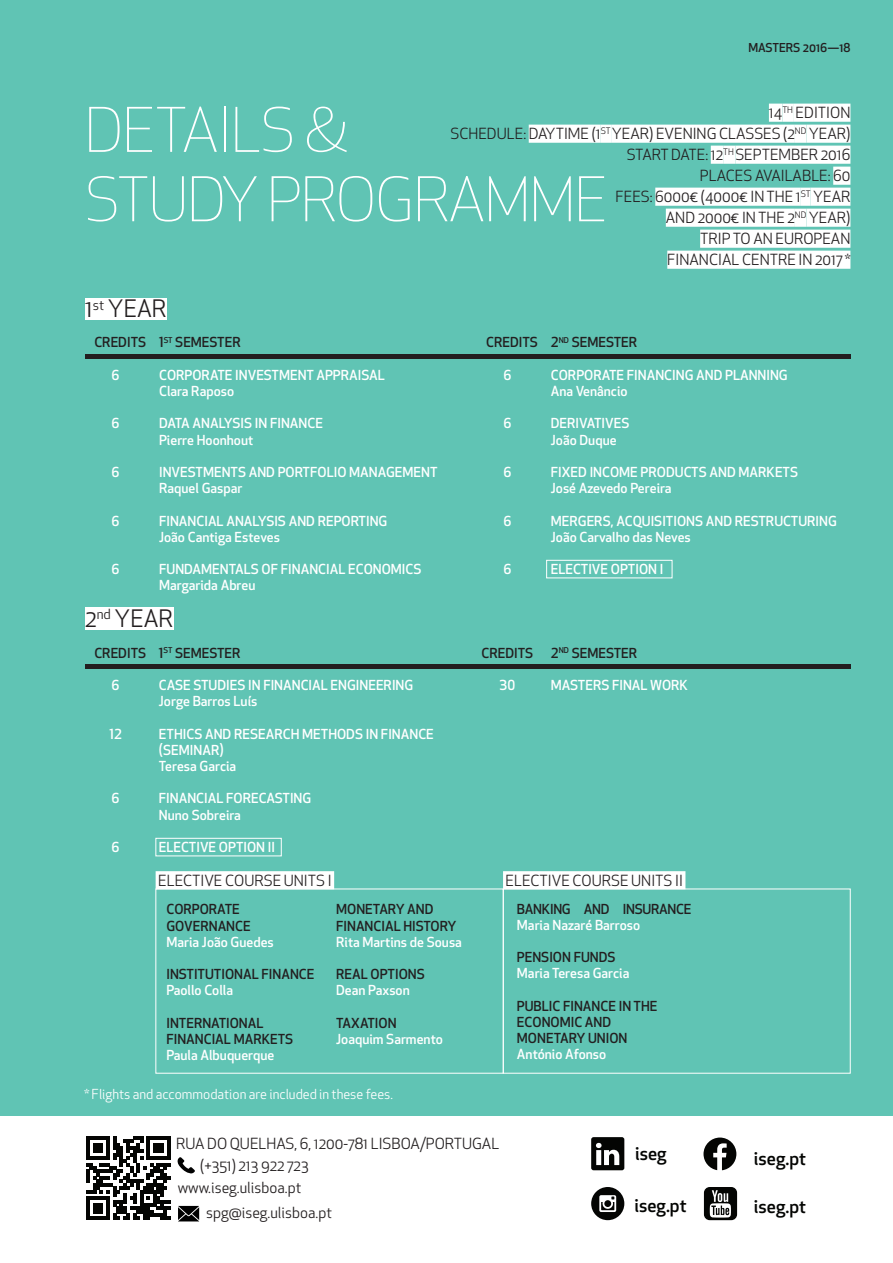
<style>
.page{position:relative;width:893px;height:1263px;background:#60c4b4}
.page>*{position:absolute;margin:0;border:0;box-sizing:border-box;transform-origin:0 0}
.t1{font:300 60px "Apex New";color:#fff}
.t2{font:23.55px "Apex New";color:#231f20}
.t3{font:500 18px "Apex New";color:#040503}
.t4{font:15px "Apex New";color:#231f20}
.t5{font:500 13.5px/16.2px "Apex New";color:#fff}
.t6{font:500 13.5px/16.2px "Apex New";color:#231f20}
.t7{font:13.5px "Apex New";color:#fff}
.t8{font:500 13.5px "Apex New";letter-spacing:-.02em;color:#231f20}
.t9{font:500 12px "Apex New";color:#231f20}
.s1{color:#fff}
</style>
<div class="page">
<div style="left:769px;top:104px;width:13px;height:18px;background:#fff"></div>
<div style="left:782px;top:104px;width:11px;height:18px;background:#fff"></div>
<div style="left:793px;top:104px;width:57px;height:18px;background:#fff"></div>
<div style="left:529px;top:125px;width:72px;height:18px;background:#fff"></div>
<div style="left:601px;top:125px;width:11px;height:18px;background:#fff"></div>
<div style="left:612px;top:125px;width:183px;height:18px;background:#fff"></div>
<div style="left:795px;top:125px;width:11px;height:18px;background:#fff"></div>
<div style="left:806px;top:125px;width:44px;height:18px;background:#fff"></div>
<div style="left:711px;top:146px;width:12px;height:18px;background:#fff"></div>
<div style="left:723px;top:146px;width:12px;height:18px;background:#fff"></div>
<div style="left:735px;top:146px;width:115px;height:18px;background:#fff"></div>
<div style="left:833px;top:167px;width:17px;height:18px;background:#fff"></div>
<div style="left:655px;top:188px;width:146px;height:18px;background:#fff"></div>
<div style="left:801px;top:188px;width:10px;height:18px;background:#fff"></div>
<div style="left:811px;top:188px;width:39px;height:18px;background:#fff"></div>
<div style="left:666px;top:209px;width:129px;height:18px;background:#fff"></div>
<div style="left:795px;top:209px;width:11px;height:18px;background:#fff"></div>
<div style="left:806px;top:209px;width:44px;height:18px;background:#fff"></div>
<div style="left:700px;top:230px;width:150px;height:18px;background:#fff"></div>
<div style="left:667px;top:251px;width:183px;height:18px;background:#fff"></div>
<hr style="left:85px;top:355px;width:765px;height:4px;background:#231f20">
<div style="left:546px;top:560px;width:126px;height:18px;border:1px solid #fff"></div>
<div style="left:156px;top:871px;width:178px;height:18px;background:#fff"></div>
<div style="left:503px;top:871px;width:182px;height:18px;background:#fff"></div>
<div style="left:503px;top:889px;width:347px;height:184px;border:1px solid #fff"></div>
<div style="left:85px;top:298px;width:81px;height:21px;background:#fff"></div>
<div style="left:85px;top:664px;width:765px;height:5px;background:#231f20"></div>
<div style="left:156px;top:838px;width:125px;height:18px;border:1px solid #fff"></div>
<div style="left:85px;top:607px;width:88px;height:23px;background:#fff"></div>
<div style="left:0;top:1116px;width:893px;height:147px;background:#fff"></div>
<svg style="left:86px;top:1136px;width:84px;height:84px"></svg>
<svg style="left:591px;top:1187px;width:33px;height:33px"></svg>
<svg style="left:591px;top:1137px;width:33px;height:33px"></svg>
<svg style="left:704px;top:1187px;width:33px;height:33px"></svg>
<svg style="left:703px;top:1137px;width:33px;height:33px"></svg>
<svg style="left:178px;top:1157px;width:17px;height:17px"></svg>
<svg style="left:178px;top:1206px;width:21px;height:15px"></svg>
<p class="t9" style="left:748px;top:39px;width:104px">MASTERS 2016—18</p>
<p class="t4" style="left:769px;top:103px;width:83px">14<sup>TH</sup> EDITION</p>
<p class="t4" style="left:450px;top:124px;width:402px">SCHEDULE: DAYTIME (1<sup>ST</sup> YEAR) EVENING CLASSES (2<sup>ND</sup> YEAR)</p>
<p class="t4" style="left:627px;top:145px;width:225px">START DATE: 12<sup>TH</sup> SEPTEMBER 2016</p>
<p class="t4" style="left:700px;top:166px;width:152px">PLACES AVAILABLE: 60</p>
<p class="t4" style="left:616px;top:187px;width:236px">FEES: 6000€ (4000€ IN THE 1<sup>ST</sup> YEAR</p>
<p class="t4" style="left:666px;top:208px;width:186px">AND 2000€ IN THE 2<sup>ND</sup> YEAR)</p>
<p class="t4" style="left:700px;top:229px;width:152px">TRIP TO AN EUROPEAN</p>
<p class="t4" style="left:667px;top:250px;width:185px">FINANCIAL CENTRE IN 2017 *</p>
<p class="t1" style="left:85px;top:93px;width:265px">DETAILS &amp;</p>
<p class="t1" style="left:85px;top:162px;width:524px">STUDY PROGRAMME</p>
<p class="t2" style="left:85px;top:294px;width:83px">1<sup>st</sup> YEAR</p>
<p class="t6" style="left:94px;top:334px;width:53px">CREDITS</p>
<p class="t5" style="left:112px;top:366px;width:9px">6</p>
<p class="t5" style="left:112px;top:415px;width:9px">6</p>
<p class="t5" style="left:112px;top:464px;width:9px">6</p>
<p class="t5" style="left:112px;top:512px;width:9px">6</p>
<p class="t5" style="left:112px;top:561px;width:9px">6</p>
<p class="t6" style="left:159px;top:334px;width:83px">1<sup>ST</sup> SEMESTER</p>
<p class="t5" style="left:159px;top:366px;width:227px">CORPORATE INVESTMENT APPRAISAL</p>
<p class="t5" style="left:159px;top:383px;width:77px">Clara Raposo</p>
<p class="t5" style="left:159px;top:415px;width:165px">DATA ANALYSIS IN FINANCE</p>
<p class="t5" style="left:159px;top:431px;width:96px">Pierre Hoonhout</p>
<p class="t5" style="left:159px;top:464px;width:280px">INVESTMENTS AND PORTFOLIO MANAGEMENT</p>
<p class="t5" style="left:159px;top:480px;width:85px">Raquel Gaspar</p>
<p class="t5" style="left:159px;top:512px;width:230px">FINANCIAL ANALYSIS AND REPORTING</p>
<p class="t5" style="left:159px;top:528px;width:122px">João Cantiga Esteves</p>
<p class="t5" style="left:159px;top:561px;width:264px">FUNDAMENTALS OF FINANCIAL ECONOMICS</p>
<p class="t5" style="left:159px;top:577px;width:98px">Margarida Abreu</p>
<p class="t2" style="left:85px;top:604px;width:90px">2<sup>nd</sup> YEAR</p>
<p class="t6" style="left:94px;top:644px;width:53px">CREDITS</p>
<p class="t5" style="left:112px;top:677px;width:9px">6</p>
<p class="t5" style="left:109px;top:725px;width:14px">12</p>
<p class="t5" style="left:112px;top:790px;width:9px">6</p>
<p class="t5" style="left:112px;top:839px;width:9px">6</p>
<p class="t6" style="left:159px;top:644px;width:83px">1<sup>ST</sup> SEMESTER</p>
<p class="t5" style="left:159px;top:677px;width:256px">CASE STUDIES IN FINANCIAL ENGINEERING</p>
<p class="t5" style="left:159px;top:693px;width:100px">Jorge Barros Luís</p>
<p class="t5" style="left:159px;top:725px;width:276px">ETHICS AND RESEARCH METHODS IN FINANCE (SEMINAR)</p>
<p class="t5" style="left:159px;top:758px;width:79px">Teresa Garcia</p>
<p class="t5" style="left:159px;top:790px;width:154px">FINANCIAL FORECASTING</p>
<p class="t5" style="left:159px;top:806px;width:83px">Nuno Sobreira</p>
<p class="t5" style="left:159px;top:839px;width:118px">ELECTIVE OPTION II</p>
<p class="t6" style="left:486px;top:334px;width:53px">CREDITS</p>
<p class="t5" style="left:503px;top:366px;width:9px">6</p>
<p class="t5" style="left:503px;top:415px;width:9px">6</p>
<p class="t5" style="left:503px;top:464px;width:9px">6</p>
<p class="t5" style="left:503px;top:512px;width:9px">6</p>
<p class="t5" style="left:503px;top:561px;width:9px">6</p>
<p class="t6" style="left:551px;top:334px;width:88px">2<sup>ND</sup> SEMESTER</p>
<p class="t5" style="left:551px;top:366px;width:238px">CORPORATE FINANCING AND PLANNING</p>
<p class="t5" style="left:551px;top:383px;width:78px">Ana Venâncio</p>
<p class="t5" style="left:551px;top:415px;width:80px">DERIVATIVES</p>
<p class="t5" style="left:551px;top:431px;width:67px">João Duque</p>
<p class="t5" style="left:551px;top:464px;width:249px">FIXED INCOME PRODUCTS AND MARKETS</p>
<p class="t5" style="left:551px;top:480px;width:122px">José Azevedo Pereira</p>
<p class="t5" style="left:551px;top:512px;width:288px">MERGERS, ACQUISITIONS AND RESTRUCTURING</p>
<p class="t5" style="left:551px;top:528px;width:141px">João Carvalho das Neves</p>
<p class="t5" style="left:551px;top:561px;width:114px">ELECTIVE OPTION I</p>
<p class="t6" style="left:481px;top:644px;width:53px">CREDITS</p>
<p class="t5" style="left:499px;top:677px;width:17px">30</p>
<p class="t6" style="left:551px;top:644px;width:88px">2<sup>ND</sup> SEMESTER</p>
<p class="t5" style="left:551px;top:677px;width:139px">MASTERS FINAL WORK</p>
<p class="t4" style="left:158px;top:871px;width:175px">ELECTIVE COURSE UNITS I</p>
<p class="t4" style="left:506px;top:871px;width:179px">ELECTIVE COURSE UNITS II</p>
<p class="t6" style="left:166px;top:901px;width:86px">CORPORATE<br>GOVERNANCE</p>
<p class="t5" style="left:166px;top:933px;width:109px">Maria João Guedes</p>
<p class="t6" style="left:166px;top:966px;width:150px">INSTITUTIONAL FINANCE<br><span class="s1">Paollo Colla</span></p>
<p class="t6" style="left:166px;top:1014px;width:128px">INTERNATIONAL<br>FINANCIAL MARKETS</p>
<p class="t5" style="left:166px;top:1047px;width:110px">Paula Albuquerque</p>
<p class="t8" style="left:517px;top:900px;width:176px">BANKING AND INSURANCE</p>
<p class="t5" style="left:517px;top:916px;width:125px">Maria Nazaré Barroso</p>
<p class="t6" style="left:517px;top:949px;width:100px">PENSION FUNDS</p>
<p class="t5" style="left:517px;top:965px;width:114px">Maria Teresa Garcia</p>
<p class="t6" style="left:517px;top:997px;width:142px">PUBLIC FINANCE IN THE<br>ECONOMIC AND</p>
<p class="t6" style="left:517px;top:1030px;width:112px">MONETARY UNION</p>
<p class="t5" style="left:517px;top:1046px;width:91px">António Afonso</p>
<p class="t6" style="left:336px;top:901px;width:122px">MONETARY AND<br>FINANCIAL HISTORY</p>
<p class="t5" style="left:336px;top:933px;width:127px">Rita Martins de Sousa</p>
<p class="t6" style="left:336px;top:966px;width:90px">REAL OPTIONS</p>
<p class="t5" style="left:336px;top:982px;width:75px">Dean Paxson</p>
<p class="t6" style="left:336px;top:1014px;width:62px">TAXATION</p>
<p class="t5" style="left:336px;top:1031px;width:108px">Joaquim Sarmento</p>
<p class="t7" style="left:85px;top:1085px;width:310px">* Flights and accommodation are included in these fees.</p>
<p class="t4" style="left:176px;top:1134px;width:325px">RUA DO QUELHAS, 6, 1200-781 LISBOA/PORTUGAL</p>
<p class="t4" style="left:200px;top:1155px;width:110px">(+351) 213 922 723</p>
<p class="t4" style="left:178px;top:1178px;width:125px">www.iseg.ulisboa.pt</p>
<p class="t4" style="left:206px;top:1203px;width:127px">spg@iseg.ulisboa.pt</p>
<p class="t3" style="left:635px;top:1141px;width:33px">iseg</p>
<p class="t3" style="left:754px;top:1146px;width:54px">iseg.pt</p>
<p class="t3" style="left:634px;top:1193px;width:54px">iseg.pt</p>
<p class="t3" style="left:754px;top:1194px;width:54px">iseg.pt</p>
</div>
